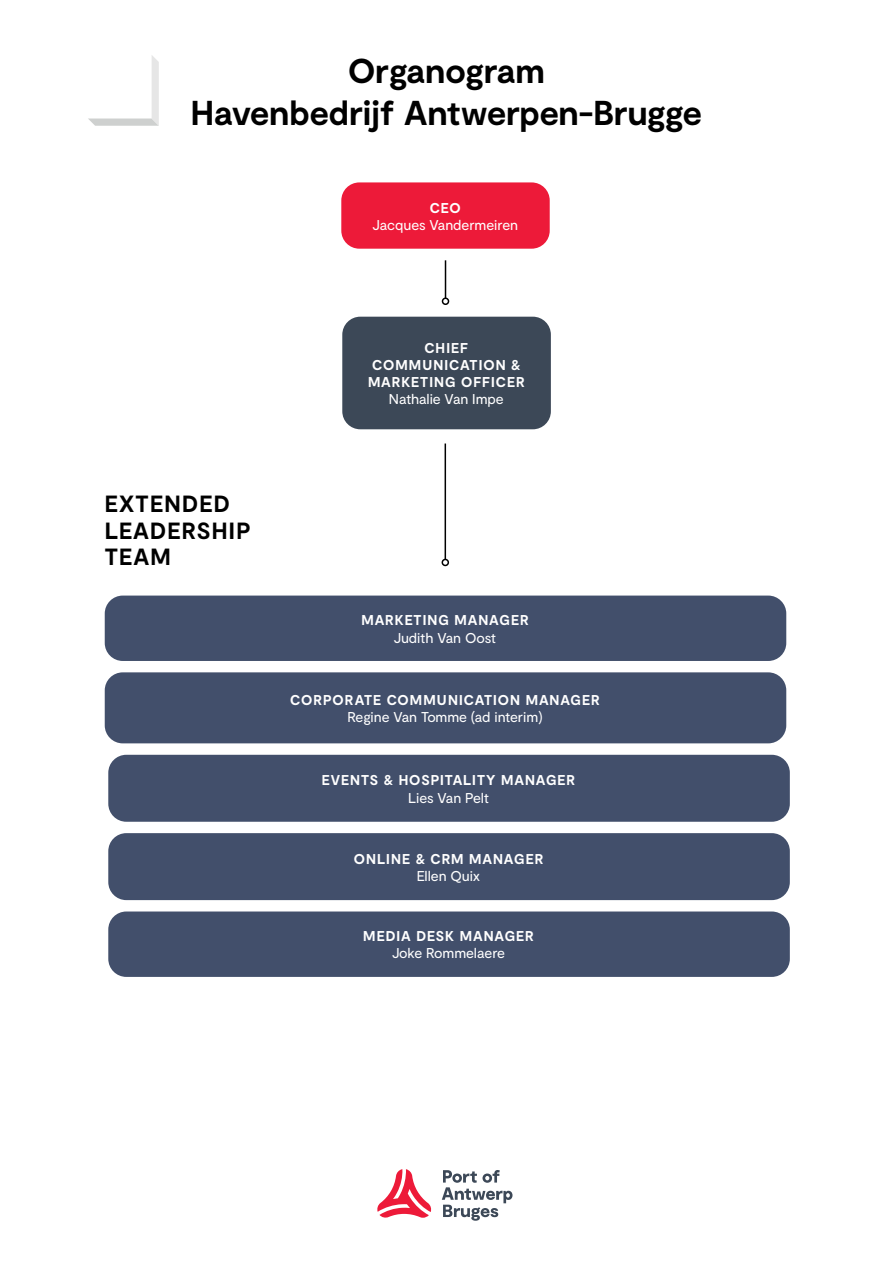
<style>
.page{position:relative;width:893px;height:1263px;background:#fff}
.page>*{position:absolute;margin:0;border:0;box-sizing:border-box;transform-origin:0 0}
.t1{font:700 34.5px/42px "Moderat";letter-spacing:-.005em;color:#000;text-align:center}
.t2{font:700 23.4px/26.4px "Moderat";letter-spacing:.055em;color:#000}
.t3{font:700 14.25px/17.1px "Moderat";letter-spacing:.07em;color:#fff;text-align:center}
.t4{font:14.25px "Moderat";letter-spacing:-.005em;color:#fff}
</style>
<div class="page">
<svg style="left:377px;top:1169px;width:55px;height:49px"></svg>
<svg style="left:442px;top:1170px;width:70px;height:51px"></svg>
<hr style="left:445px;top:443px;width:1px;height:116px;background:#000">
<div style="left:442px;top:559px;width:7px;height:7px;border:2px solid #000;border-radius:50%"></div>
<div style="left:105px;top:596px;width:681px;height:65px;background:#424f6b;border-radius:18px"></div>
<div style="left:105px;top:672px;width:681px;height:71px;background:#424f6b;border-radius:18px"></div>
<div style="left:108px;top:755px;width:682px;height:67px;background:#424f6b;border-radius:18px"></div>
<div style="left:108px;top:833px;width:682px;height:67px;background:#424f6b;border-radius:18px"></div>
<div style="left:108px;top:911px;width:682px;height:66px;background:#424f6b;border-radius:18px"></div>
<div style="left:342px;top:317px;width:209px;height:112px;background:#3c4857;border-radius:18px"></div>
<svg style="left:88px;top:56px;width:71px;height:70px"></svg>
<hr style="left:445px;top:260px;width:1px;height:38px;background:#000">
<div style="left:442px;top:297px;width:7px;height:8px;border:2px solid #000;border-radius:50%"></div>
<div style="left:341px;top:182px;width:209px;height:67px;background:#ed1a39;border-radius:18px"></div>
<h1 class="t1" style="left:191px;top:52px;width:513px">Organogram<br>Havenbedrijf Antwerpen-Brugge</h1>
<p class="t3" style="left:430px;top:200px;width:33px">CEO</p>
<p class="t4" style="left:372px;top:216px;width:147px">Jacques Vandermeiren</p>
<h2 class="t2" style="left:105px;top:492px;width:148px">EXTENDED<br>LEADERSHIP<br>TEAM</h2>
<p class="t3" style="left:368px;top:340px;width:158px">CHIEF<br>COMMUNICATION &amp;<br>MARKETING OFFICER</p>
<p class="t4" style="left:389px;top:391px;width:116px">Nathalie Van Impe</p>
<p class="t3" style="left:361px;top:612px;width:169px">MARKETING MANAGER</p>
<p class="t4" style="left:394px;top:629px;width:104px">Judith Van Oost</p>
<p class="t3" style="left:290px;top:692px;width:311px">CORPORATE COMMUNICATION MANAGER</p>
<p class="t4" style="left:347px;top:708px;width:197px">Regine Van Tomme (ad interim)</p>
<p class="t3" style="left:322px;top:772px;width:255px">EVENTS &amp; HOSPITALITY MANAGER</p>
<p class="t4" style="left:408px;top:789px;width:82px">Lies Van Pelt</p>
<p class="t3" style="left:354px;top:851px;width:191px">ONLINE &amp; CRM MANAGER</p>
<p class="t4" style="left:417px;top:867px;width:65px">Ellen Quix</p>
<p class="t3" style="left:363px;top:928px;width:172px">MEDIA DESK MANAGER</p>
<p class="t4" style="left:392px;top:945px;width:115px">Joke Rommelaere</p>
</div>
